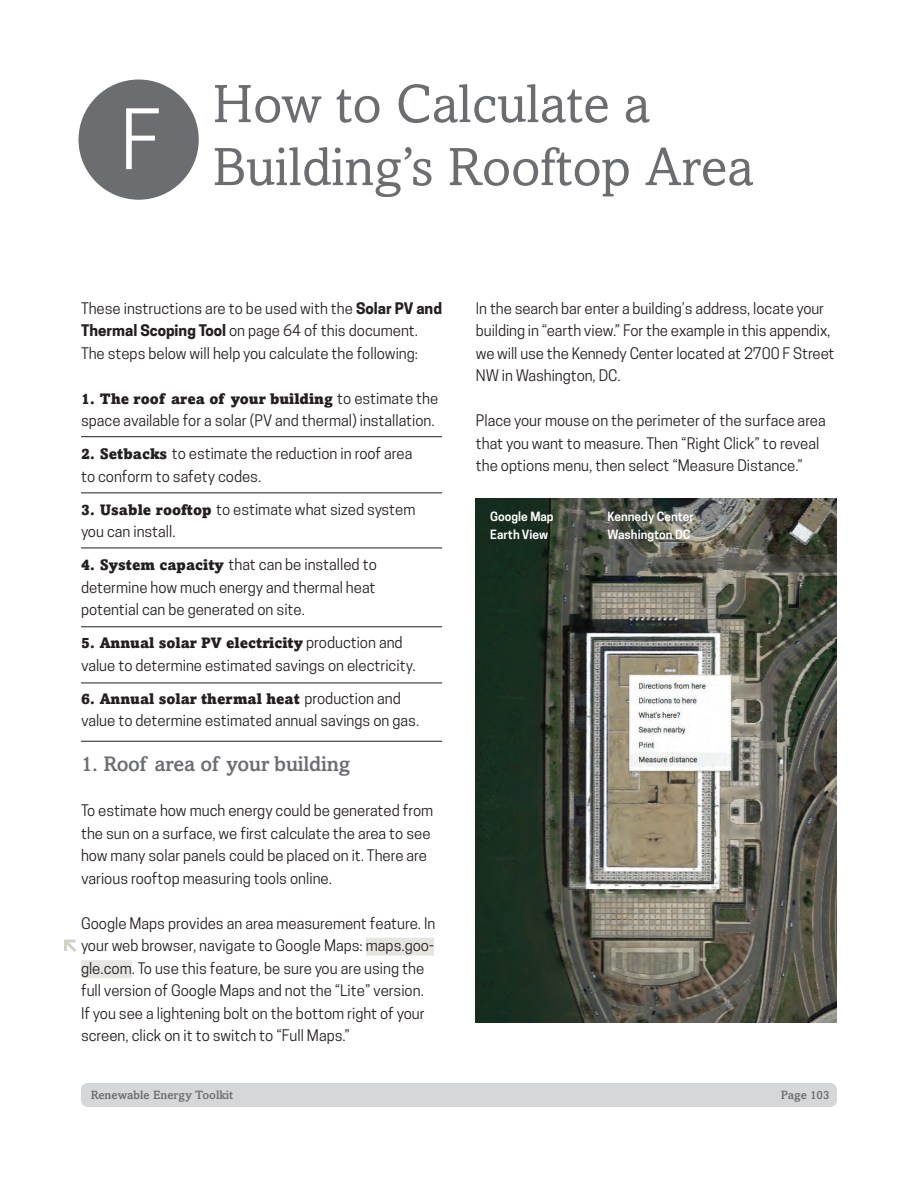
<style>
.page{position:relative;width:918px;height:1188px;background:#fff}
.page>*{position:absolute;margin:0;border:0;box-sizing:border-box;transform-origin:0 0}
.t1{font:78px "Cooper Hewitt";color:#fff}
.t2{font:54px/63px "Amasis";color:#6c6d70}
.t3{font:500 21px "Amasis";letter-spacing:-.01em;color:#6c6d70}
.t4{font:15px/22.5px "Cooper Hewitt";color:#231f20}
.t5{font:600 12px "Cooper Hewitt";color:#fff}
.t6{font:500 12px "Amasis";color:#6c6d70}
.s1{font-weight:700}
.s2{font-family:"Amasis";font-weight:900}
</style>
<div class="page">
<div style="left:366px;top:938px;width:68px;height:18px;background:#e6e6e1"></div>
<div style="left:81px;top:960px;width:51px;height:18px;background:#e6e6e1"></div>
<hr style="left:81px;top:436px;width:361px;height:1px;background:#231f20">
<hr style="left:81px;top:492px;width:361px;height:1px;background:#231f20">
<hr style="left:81px;top:548px;width:361px;height:1px;background:#231f20">
<hr style="left:81px;top:626px;width:361px;height:1px;background:#231f20">
<hr style="left:81px;top:683px;width:361px;height:1px;background:#231f20">
<hr style="left:81px;top:741px;width:361px;height:1px;background:#231f20">
<img style="left:476px;top:499px;width:361px;height:524px">
<div style="left:79px;top:79px;width:120px;height:121px;background:#6c6d70;border-radius:50%"></div>
<svg style="left:64px;top:940px;width:12px;height:12px"></svg>
<div style="left:81px;top:1083px;width:756px;height:24px;background:#d6d7d9;border-radius:7px"></div>
<p class="t1" style="left:120px;top:94px;width:42px">F</p>
<h1 class="t2" style="left:213px;top:72px;width:543px">How to Calculate a<br>Building’s Rooftop Area</h1>
<p class="t4" style="left:81px;top:297px;width:363px">These instructions are to be used with the <span class="s1">Solar PV and<br>Thermal Scoping Tool</span> on page 64 of this document.<br>The steps below will help you calculate the following:</p>
<p class="t4" style="left:81px;top:387px;width:359px"><span class="s2">1. The roof area of your building</span> to estimate the space available for a solar (PV and thermal) installation.</p>
<p class="t4" style="left:81px;top:442px;width:333px"><span class="s2">2. Setbacks</span> to estimate the reduction in roof area to conform to safety codes.</p>
<p class="t4" style="left:81px;top:498px;width:336px"><span class="s2">3. Usable rooftop</span> to estimate what sized system you can install.</p>
<p class="t4" style="left:81px;top:553px;width:297px;text-align:justify"><span class="s2">4. System capacity</span> that can be installed to determine how much energy and thermal heat potential can be generated on site.</p>
<p class="t4" style="left:81px;top:631px;width:336px"><span class="s2">5. Annual solar PV electricity</span> production and value to determine estimated savings on electricity.</p>
<p class="t4" style="left:81px;top:687px;width:340px"><span class="s2">6. Annual solar thermal heat</span> production and value to determine estimated annual savings on gas.</p>
<h3 class="t3" style="left:81px;top:751px;width:270px">1. Roof area of your building</h3>
<p class="t4" style="left:81px;top:799px;width:354px">To estimate how much energy could be generated from the sun on a surface, we first calculate the area to see how many solar panels could be placed on it. There are various rooftop measuring tools online.</p>
<p class="t4" style="left:81px;top:912px;width:356px">Google Maps provides an area measurement feature. In your web browser, navigate to Google Maps: maps.goo&shy;gle.com. To use this feature, be sure you are using the full version of Google Maps and not the “Lite” version.<br>If you see a lightening bolt on the bottom right of your screen, click on it to switch to “Full Maps.”</p>
<p class="t4" style="left:476px;top:297px;width:360px">In the search bar enter a building’s address, locate your building in “earth view.” For the example in this appendix, we will use the Kennedy Center located at 2700 F Street NW in Washington, DC.</p>
<p class="t4" style="left:476px;top:409px;width:351px">Place your mouse on the perimeter of the surface area that you want to measure. Then “Right Click” to reveal the options menu, then select “Measure Distance.”</p>
<p class="t5" style="left:490px;top:509px;width:65px">Google Map</p>
<p class="t5" style="left:608px;top:509px;width:88px">Kennedy Center</p>
<p class="t5" style="left:490px;top:527px;width:59px">Earth View</p>
<p class="t5" style="left:608px;top:527px;width:85px">Washington DC</p>
<p class="t6" style="left:91px;top:1088px;width:144px">Renewable Energ y Toolkit</p>
<p class="t6" style="left:781px;top:1088px;width:50px">Page 103</p>
</div>
